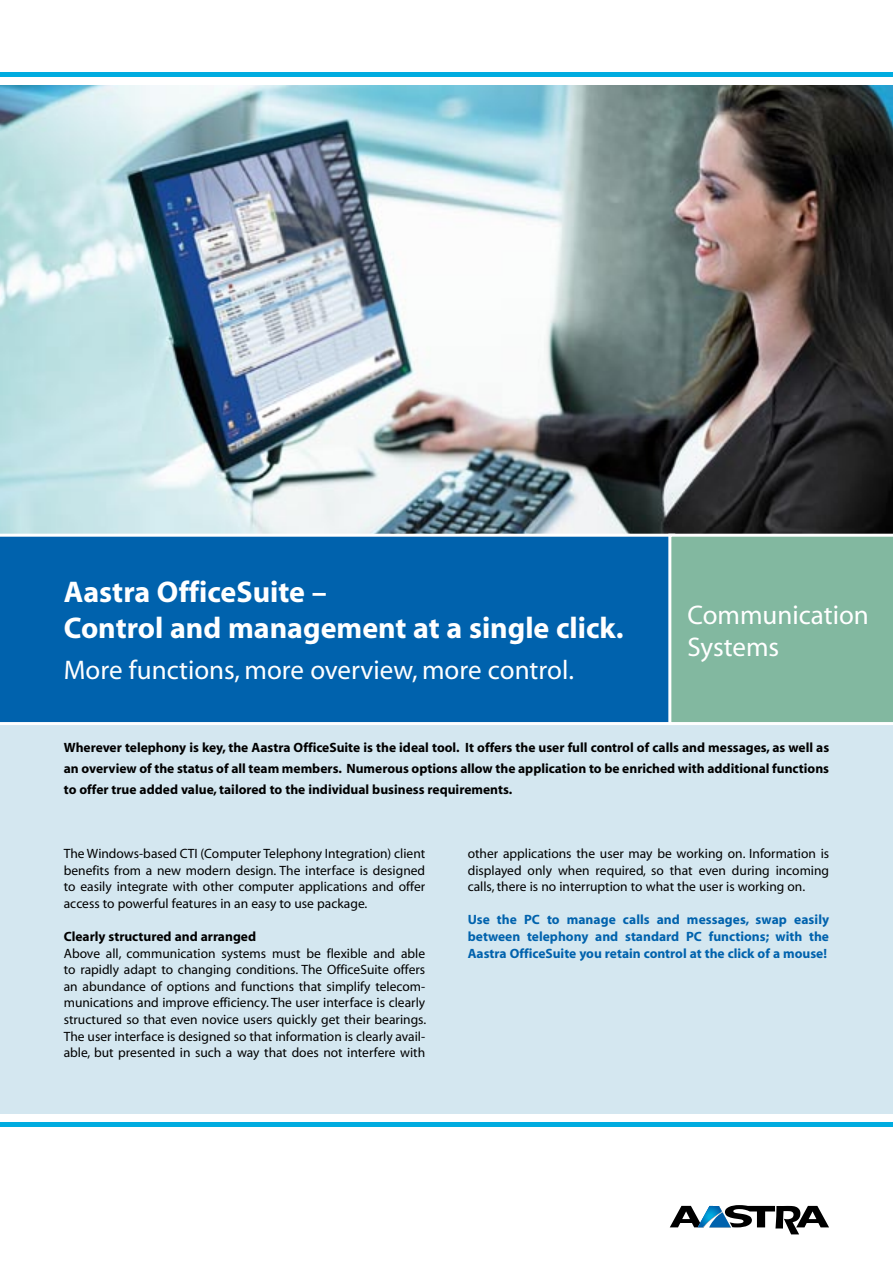
<style>
.page{position:relative;width:893px;height:1263px;background:#fff}
.page>*{position:absolute;margin:0;border:0;box-sizing:border-box;transform-origin:0 0}
.t1{font:700 30px/36px "Myriad";color:#fff}
.t2{font:27px/32.4px "Myriad";color:#fff}
.t3{font:13.5px/16.6px "Myriad";color:#000;text-align:justify}
.t4{font:700 13.5px/21px "Myriad";color:#000;text-align:justify}
.t5{font:700 13.5px/16.6px "Myriad";color:#0062ad;text-align:justify}
</style>
<div class="page">
<img style="left:0;top:85px;width:893px;height:449px">
<div style="left:0;top:668px;width:893px;height:446px;background:#d4e7f0"></div>
<div style="left:0;top:536px;width:668px;height:189px;background:#0062ad"></div>
<div style="left:668px;top:536px;width:225px;height:189px;background:#82b8a0"></div>
<svg style="left:670px;top:1205px;width:159px;height:29px"></svg>
<div style="left:0;top:72px;width:893px;height:5px;background:#00ace0"></div>
<hr style="left:0;top:1123px;width:893px;height:4px;background:#00ace0">
<h1 class="t1" style="left:64px;top:575px;width:561px">Aastra OfficeSuite –<br>Control and management at a single click.</h1>
<h2 class="t2" style="left:64px;top:655px;width:512px">More functions, more overview, more control.</h2>
<h2 class="t2" style="left:687px;top:599px;width:183px">Communication<br>Systems</h2>
<p class="t4" style="left:64px;top:738px;width:767px">Wherever telephony is key, the Aastra OfficeSuite is the ideal tool. It offers the user full control of calls and messages, as well as an overview of the status of all team members. Numerous options allow the application to be enriched with additional functions to offer true added value, tailored to the individual business requirements.</p>
<p class="t3" style="left:64px;top:846px;width:363px">The Windows-based CTI (Computer Telephony Integration) client benefits from a new modern design. The interface is designed to easily integrate with other computer applications and offer access to powerful features in an easy to use package.</p>
<p class="t4" style="left:64px;top:926px;width:194px">Clearly structured and arranged</p>
<p class="t3" style="left:64px;top:945px;width:364px">Above all, communication systems must be flexible and able to rapidly adapt to changing conditions. The OfficeSuite offers an abundance of options and functions that simplify telecom&shy;munications and improve efficiency. The user interface is clearly structured so that even novice users quickly get their bearings.<br>The user interface is designed so that information is clearly avail&shy;able, but presented in such a way that does not interfere with</p>
<p class="t3" style="left:468px;top:846px;width:363px">other applications the user may be working on. Information is displayed only when required, so that even during incoming calls, there is no interruption to what the user is working on.</p>
<p class="t5" style="left:468px;top:912px;width:363px">Use the PC to manage calls and messages, swap easily between telephony and standard PC functions; with the Aastra OfficeSuite you retain control at the click of a mouse!</p>
</div>
